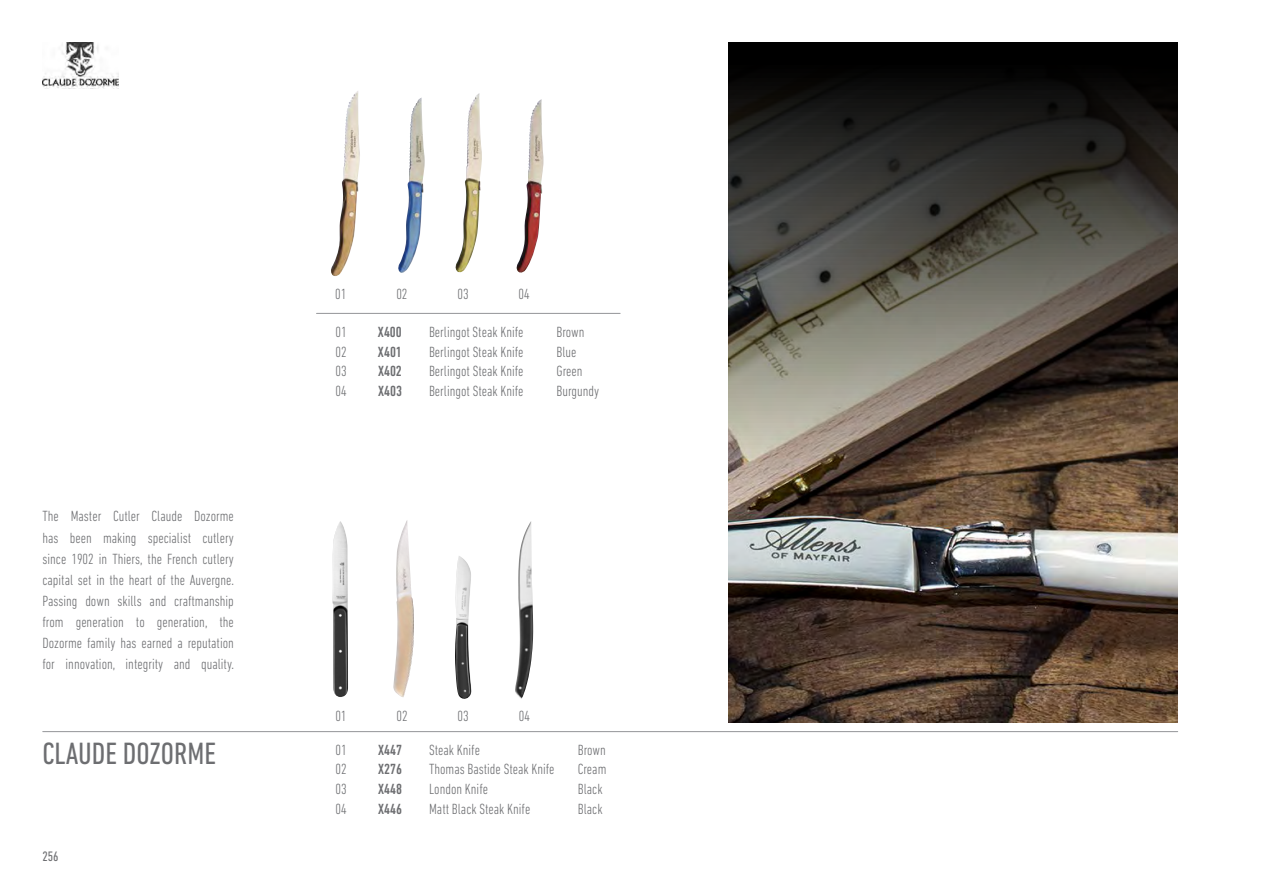
<style>
.page{position:relative;width:1263px;height:893px;background:#fff}
.page>*{position:absolute;margin:0;border:0;box-sizing:border-box;transform-origin:0 0}
.t1{font:condensed 31.35px "DIN Next LT Pro";color:#6d6e71}
.t2{font:300 condensed 15px/21px "DIN Next LT Pro";color:#6d6e71;text-align:justify}
.t3{font:500 condensed 15px "DIN Next LT Pro";color:#6d6e71}
.t4{font:condensed 13.95px "DIN Next LT Pro";color:#6d6e71}
</style>
<div class="page">
<img style="left:516px;top:99px;width:28px;height:174px">
<img style="left:331px;top:91px;width:29px;height:185px">
<img style="left:398px;top:98px;width:27px;height:175px">
<img style="left:455px;top:93px;width:27px;height:180px">
<img style="left:455px;top:556px;width:16px;height:143px">
<img style="left:393px;top:520px;width:21px;height:177px">
<img style="left:515px;top:521px;width:18px;height:178px">
<img style="left:332px;top:521px;width:16px;height:176px">
<img style="left:43px;top:43px;width:75px;height:45px">
<hr style="left:316px;top:313px;width:304px;height:1px;background:#939598">
<img style="left:729px;top:43px;width:449px;height:680px">
<hr style="left:43px;top:731px;width:1135px;height:1px;background:#939598">
<p class="t2" style="left:43px;top:506px;width:193px">The Master Cutler Claude Dozorme has been making specialist cutlery since 1902 in Thiers, the French cutlery capital set in the heart of the Auvergne.<br>Passing down skills and craftmanship from generation to generation, the Dozorme family has earned a reputation for innovation, integrity and quality.</p>
<h1 class="t1" style="left:43px;top:735px;width:175px">CLAUDE DOZORME</h1>
<p class="t4" style="left:43px;top:848px;width:18px">256</p>
<p class="t2" style="left:335px;top:283px;width:13px">01</p>
<p class="t2" style="left:396px;top:283px;width:13px">02</p>
<p class="t2" style="left:457px;top:283px;width:13px">03</p>
<p class="t2" style="left:519px;top:283px;width:13px">04</p>
<p class="t2" style="left:335px;top:321px;width:13px">01</p>
<p class="t3" style="left:378px;top:323px;width:25px">X400</p>
<p class="t2" style="left:429px;top:321px;width:96px">Berlingot Steak Knife</p>
<p class="t2" style="left:557px;top:321px;width:30px">Brown</p>
<p class="t2" style="left:335px;top:341px;width:13px">02</p>
<p class="t3" style="left:378px;top:343px;width:25px">X401</p>
<p class="t2" style="left:429px;top:341px;width:96px">Berlingot Steak Knife</p>
<p class="t2" style="left:557px;top:341px;width:21px">Blue</p>
<p class="t2" style="left:335px;top:361px;width:13px">03</p>
<p class="t3" style="left:378px;top:363px;width:25px">X402</p>
<p class="t2" style="left:429px;top:361px;width:96px">Berlingot Steak Knife</p>
<p class="t2" style="left:557px;top:361px;width:27px">Green</p>
<p class="t2" style="left:335px;top:381px;width:13px">04</p>
<p class="t3" style="left:378px;top:383px;width:25px">X403</p>
<p class="t2" style="left:429px;top:381px;width:96px">Berlingot Steak Knife</p>
<p class="t2" style="left:557px;top:381px;width:44px">Burgundy</p>
<p class="t2" style="left:335px;top:705px;width:13px">01</p>
<p class="t2" style="left:396px;top:705px;width:13px">02</p>
<p class="t2" style="left:458px;top:705px;width:13px">03</p>
<p class="t2" style="left:519px;top:705px;width:13px">04</p>
<p class="t2" style="left:335px;top:739px;width:13px">01</p>
<p class="t3" style="left:378px;top:741px;width:25px">X447</p>
<p class="t2" style="left:429px;top:739px;width:52px">Steak Knife</p>
<p class="t2" style="left:578px;top:739px;width:30px">Brown</p>
<p class="t2" style="left:335px;top:759px;width:13px">02</p>
<p class="t3" style="left:378px;top:761px;width:25px">X276</p>
<p class="t2" style="left:429px;top:759px;width:127px">Thomas Bastide Steak Knife</p>
<p class="t2" style="left:578px;top:759px;width:30px">Cream</p>
<p class="t2" style="left:335px;top:778px;width:13px">03</p>
<p class="t3" style="left:378px;top:780px;width:25px">X448</p>
<p class="t2" style="left:429px;top:778px;width:60px">London Knife</p>
<p class="t2" style="left:578px;top:778px;width:26px">Black</p>
<p class="t2" style="left:336px;top:798px;width:13px">04</p>
<p class="t3" style="left:378px;top:800px;width:25px">X446</p>
<p class="t2" style="left:429px;top:798px;width:103px">Matt Black Steak Knife</p>
<p class="t2" style="left:578px;top:798px;width:26px">Black</p>
</div>
